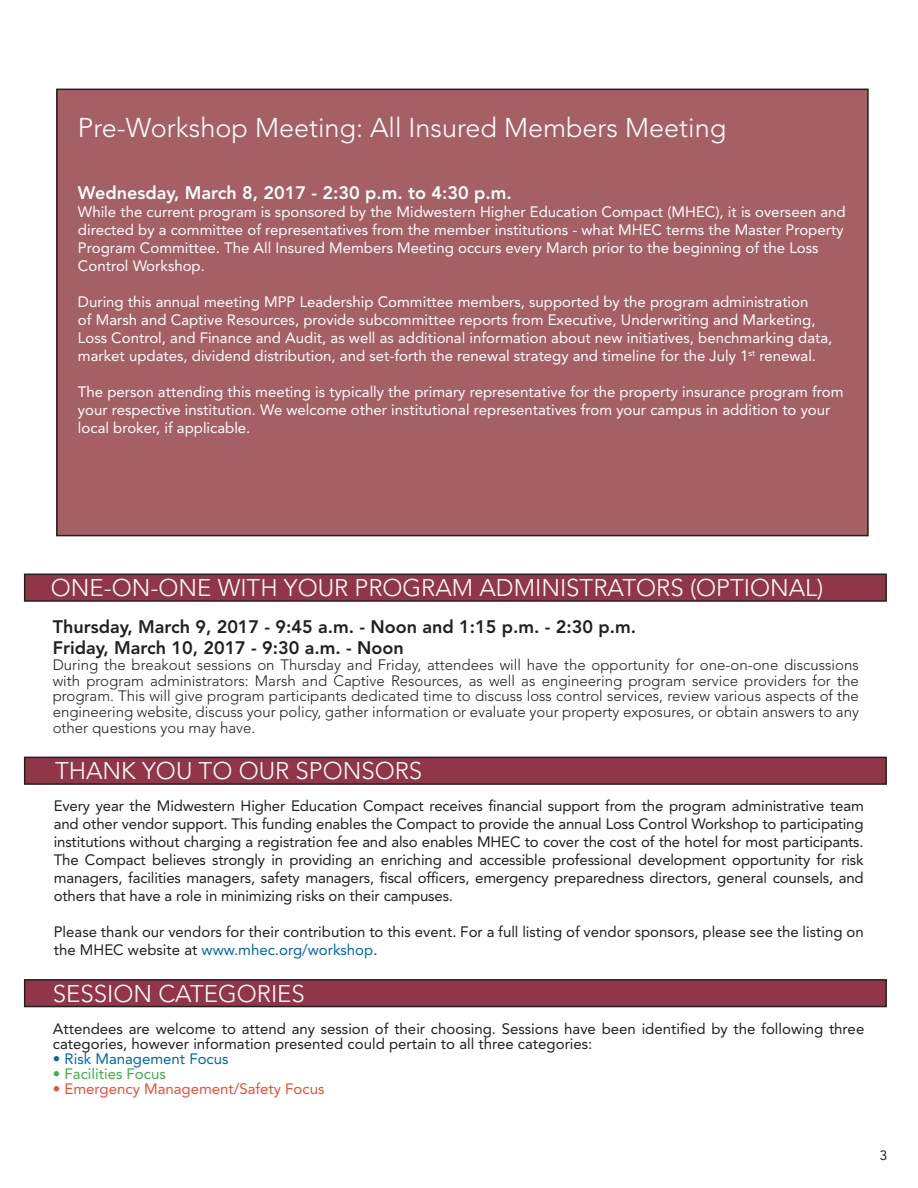
<style>
.page{position:relative;width:918px;height:1188px;background:#fff}
.page>*{position:absolute;margin:0;border:0;box-sizing:border-box;transform-origin:0 0}
.t1{font:300 27px "Avenir LT Std";color:#fff}
.t2{font:300 24px "Avenir LT Std";color:#fff}
.t3{font:800 18px "Avenir LT Std";color:#231f20}
.t4{font:800 18px "Avenir LT Std";color:#fff}
.t5{font:15px/18px "Avenir LT Std";color:#fff}
.t6{font:15px/18px "Avenir LT Std";color:#231f20}
.t7{font:300 15px/15.8px "Avenir";color:#231f20;text-align:justify}
.t8{font:15px "Avenir LT Std";color:#ef4d35}
.t9{font:15px "Avenir LT Std";color:#0068a9}
.t10{font:15px "Avenir LT Std";color:#40ae49}
.t11{font:13.5px "Avenir LT Std";color:#231f20}
.s1{color:#0068a9}
</style>
<div class="page">
<div style="left:57px;top:89px;width:811px;height:447px;background:#a56066"></div>
<div style="left:56px;top:89px;width:813px;height:447px;border:2px solid #231f20"></div>
<div style="left:25px;top:757px;width:861px;height:27px;background:#903648"></div>
<div style="left:24px;top:757px;width:863px;height:28px;border:2px solid #231f20"></div>
<div style="left:25px;top:980px;width:861px;height:27px;background:#903648"></div>
<div style="left:24px;top:979px;width:863px;height:28px;border:2px solid #231f20"></div>
<div style="left:25px;top:574px;width:861px;height:27px;background:#903648"></div>
<div style="left:24px;top:574px;width:863px;height:28px;border:2px solid #231f20"></div>
<p class="t1" style="left:78px;top:112px;width:650px">Pre-Workshop Meeting: All Insured Members Meeting</p>
<p class="t4" style="left:78px;top:182px;width:435px">Wednesday, March 8, 2017 - 2:30 p.m. to 4:30 p.m.</p>
<p class="t5" style="left:78px;top:203px;width:769px">While the current program is sponsored by the Midwestern Higher Education Compact (MHEC), it is overseen and directed by a committee of representatives from the member institutions - what MHEC terms the Master Property Program Committee. The All Insured Members Meeting occurs every March prior to the beginning of the Loss Control Workshop.</p>
<p class="t5" style="left:78px;top:293px;width:756px">During this annual meeting MPP Leadership Committee members, supported by the program administration<br>of Marsh and Captive Resources, provide subcommittee reports from Executive, Underwriting and Marketing, Loss Control, and Finance and Audit, as well as additional information about new initiatives, benchmarking data, market updates, dividend distribution, and set-forth the renewal strategy and timeline for the July 1<sup>st</sup> renewal.</p>
<p class="t5" style="left:78px;top:383px;width:767px">The person attending this meeting is typically the primary representative for the property insurance program from your respective institution. We welcome other institutional representatives from your campus in addition to your local broker, if applicable.</p>
<p class="t2" style="left:51px;top:574px;width:774px">ONE-ON-ONE WITH YOUR PROGRAM ADMINISTRATORS (OPTIONAL)</p>
<p class="t3" style="left:53px;top:616px;width:585px">Thursday, March 9, 2017 - 9:45 a.m. - Noon and 1:15 p.m. - 2:30 p.m.</p>
<p class="t3" style="left:53px;top:637px;width:353px">Friday, March 10, 2017 - 9:30 a.m. - Noon</p>
<p class="t7" style="left:53px;top:657px;width:808px">During the breakout sessions on Thursday and Friday, attendees will have the opportunity for one-on-one discussions with program administrators: Marsh and Captive Resources, as well as engineering program service providers for the program. This will give program participants dedicated time to discuss loss control services, review various aspects of the engineering website, discuss your policy, gather information or evaluate your property exposures, or obtain answers to any other questions you may have.</p>
<p class="t2" style="left:55px;top:757px;width:369px">THANK YOU TO OUR SPONSORS</p>
<p class="t6" style="left:54px;top:797px;width:812px;text-align:justify">Every year the Midwestern Higher Education Compact receives financial support from the program administrative team and other vendor support. This funding enables the Compact to provide the annual Loss Control Workshop to participating institutions without charging a registration fee and also enables MHEC to cover the cost of the hotel for most participants.<br>The Compact believes strongly in providing an enriching and accessible professional development opportunity for risk managers, facilities managers, safety managers, fiscal officers, emergency preparedness directors, general counsels, and others that have a role in minimizing risks on their campuses.</p>
<p class="t6" style="left:54px;top:923px;width:811px">Please thank our vendors for their contribution to this event. For a full listing of vendor sponsors, please see the listing on the MHEC website at <span class="s1">www.mhec.org/workshop</span>.</p>
<p class="t2" style="left:53px;top:980px;width:253px">SESSION CATEGORIES</p>
<p class="t6" style="left:53px;top:1022px;width:813px;line-height:15px">Attendees are welcome to attend any session of their choosing. Sessions have been identified by the following three categories, however information presented could pertain to all three categories:</p>
<p class="t9" style="left:53px;top:1051px;width:177px">• Risk Management Focus</p>
<p class="t10" style="left:53px;top:1066px;width:114px">• Facilities Focus</p>
<p class="t8" style="left:53px;top:1081px;width:273px">• Emergency Management/Safety Focus</p>
<p class="t11" style="left:880px;top:1147px;width:9px">3</p>
</div>
